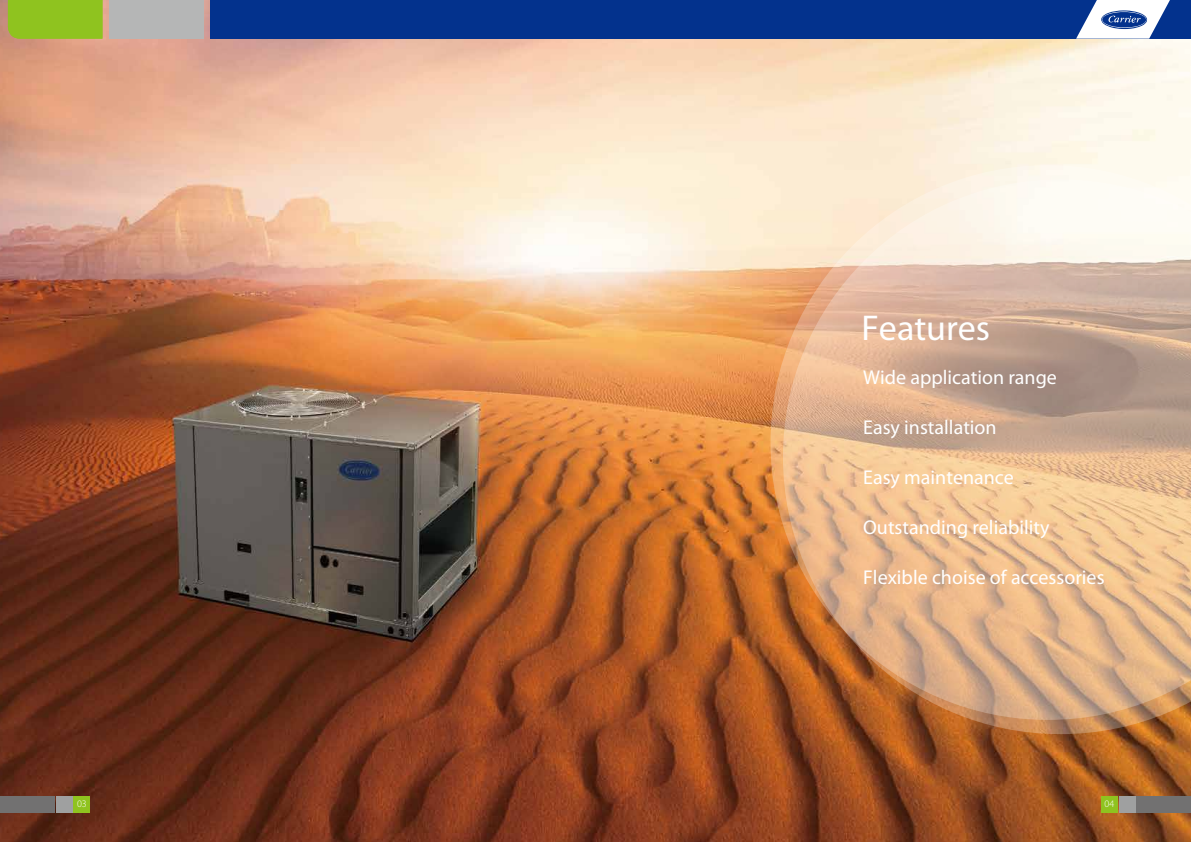
<style>
.page{position:relative;width:1191px;height:842px;background:#fff}
.page>*{position:absolute;margin:0;border:0;box-sizing:border-box;transform-origin:0 0}
.t1{font:36px "Myriad Pro";color:#fff}
.t2{font:20px "Myriad Pro";color:#fff}
.t3{font:300 10px "Myriad Pro";color:#fff}
</style>
<div class="page">
<img style="left:0;top:0;width:1191px;height:842px">
<svg style="left:783px;top:720px;width:408px;height:14px;background:#a96331"></svg>
<svg style="left:770px;top:165px;width:421px;height:555px;background:#ddb796"></svg>
<div style="left:211px;top:0;width:980px;height:39px;background:#03328d"></div>
<div style="left:109px;top:0;width:95px;height:39px;background:#b5b6b6"></div>
<div style="left:8px;top:0;width:94px;height:39px;background:#8fc31f"></div>
<svg style="left:1076px;top:0;width:94px;height:39px"></svg>
<div style="left:1136px;top:796px;width:55px;height:17px;background:#727171"></div>
<div style="left:1118px;top:796px;width:17px;height:17px;background:#9fa0a0"></div>
<div style="left:1101px;top:796px;width:16px;height:17px;background:#8fc31f"></div>
<div style="left:0;top:796px;width:55px;height:17px;background:#727171"></div>
<div style="left:56px;top:796px;width:16px;height:17px;background:#9fa0a0"></div>
<div style="left:74px;top:796px;width:16px;height:17px;background:#8fc31f"></div>
<h1 class="t1" style="left:861px;top:308px;width:130px">Features</h1>
<p class="t2" style="left:863px;top:366px;width:195px">Wide application range</p>
<p class="t2" style="left:863px;top:416px;width:135px">Easy installation</p>
<p class="t2" style="left:863px;top:466px;width:152px">Easy maintenance</p>
<p class="t2" style="left:863px;top:516px;width:188px">Outstanding reliability</p>
<p class="t2" style="left:863px;top:566px;width:243px">Flexible choise of accessories</p>
<p class="t3" style="left:77px;top:798px;width:11px">03</p>
<p class="t3" style="left:1104px;top:798px;width:11px">04</p>
</div>
